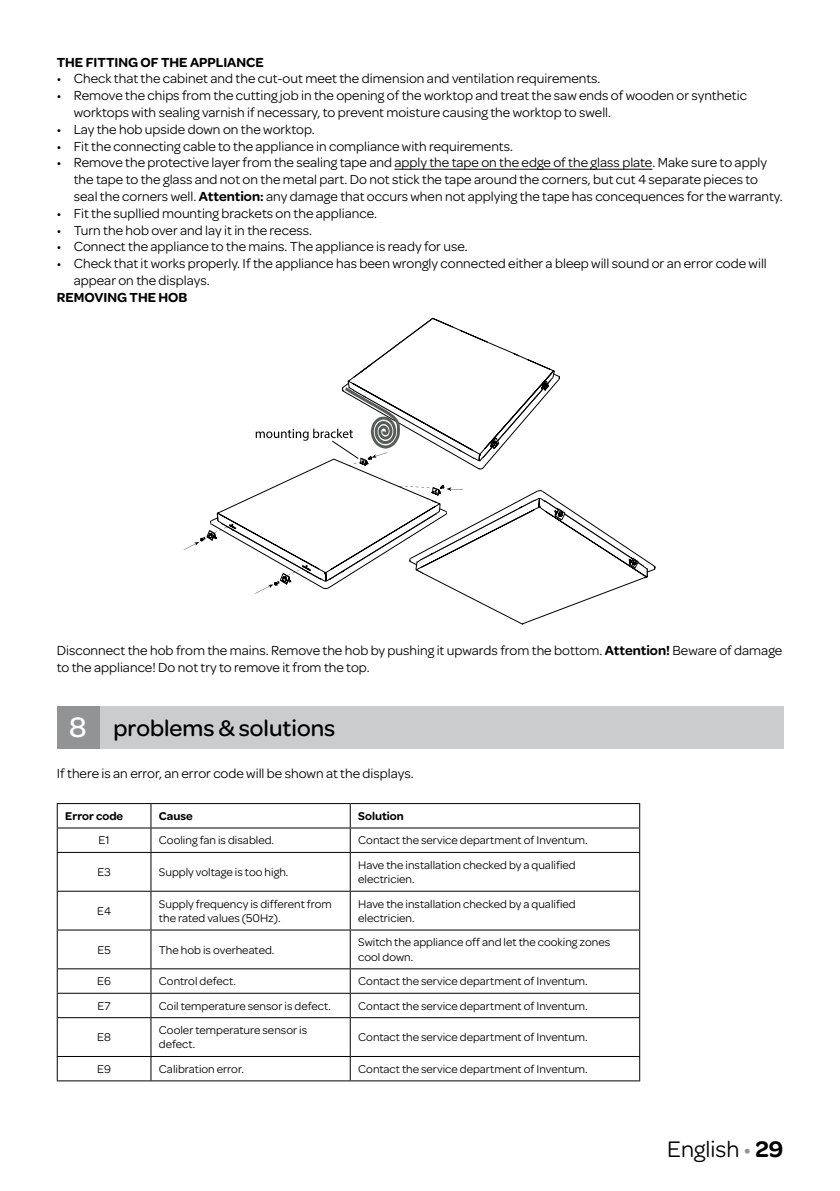
<style>
.page{position:relative;width:840px;height:1191px;background:#fff}
.page>*{position:absolute;margin:0;border:0;box-sizing:border-box;transform-origin:0 0}
.t1{font:500 24px "Omnes";color:#000}
.t2{font:24px "Omnes";color:#000}
.t3{font:14px/16.8px "Omnes";color:#000}
.t4{font:600 14px "Omnes";color:#000}
.t5{font:12px/14.4px "Omnes";color:#000}
.t6{font:600 12px "Omnes";color:#000}
.s1{font-weight:600}
.s2{font-size:30px;color:#fff}
.s3{color:#929395}
</style>
<div class="page">
<hr style="left:394px;top:169px;width:258px;height:1px;background:#000">
<svg style="left:184px;top:318px;width:471px;height:261px"></svg>
<svg style="left:218px;top:459px;width:427px;height:165px"></svg>
<div style="left:85px;top:706px;width:697px;height:42px;background:#cacccd"></div>
<div style="left:57px;top:706px;width:42px;height:42px;background:#929395"></div>
<hr style="left:57px;top:803px;width:94px;height:1px;background:#000">
<hr style="left:151px;top:803px;width:199px;height:1px;background:#000">
<hr style="left:350px;top:803px;width:289px;height:1px;background:#000">
<hr style="left:57px;top:827px;width:94px;height:1px;background:#000">
<svg style="left:57px;top:804px;width:1px;height:48px"></svg>
<hr style="left:151px;top:827px;width:199px;height:1px;background:#000">
<svg style="left:150px;top:804px;width:1px;height:48px"></svg>
<hr style="left:350px;top:827px;width:289px;height:1px;background:#000">
<svg style="left:349px;top:804px;width:1px;height:48px"></svg>
<hr style="left:57px;top:852px;width:94px;height:1px;background:#000">
<hr style="left:57px;top:853px;width:1px;height:37px;background:#000">
<hr style="left:151px;top:852px;width:199px;height:1px;background:#000">
<hr style="left:150px;top:853px;width:1px;height:37px;background:#000">
<hr style="left:350px;top:852px;width:289px;height:1px;background:#000">
<hr style="left:349px;top:853px;width:1px;height:37px;background:#000">
<hr style="left:638px;top:853px;width:1px;height:37px;background:#000">
<hr style="left:57px;top:890px;width:94px;height:1px;background:#000">
<hr style="left:57px;top:891px;width:1px;height:38px;background:#000">
<hr style="left:151px;top:890px;width:199px;height:1px;background:#000">
<hr style="left:150px;top:891px;width:1px;height:38px;background:#000">
<hr style="left:350px;top:890px;width:289px;height:1px;background:#000">
<hr style="left:349px;top:891px;width:1px;height:38px;background:#000">
<hr style="left:638px;top:891px;width:1px;height:38px;background:#000">
<hr style="left:57px;top:929px;width:94px;height:1px;background:#000">
<hr style="left:57px;top:930px;width:1px;height:38px;background:#000">
<hr style="left:151px;top:929px;width:199px;height:1px;background:#000">
<hr style="left:150px;top:930px;width:1px;height:38px;background:#000">
<hr style="left:350px;top:929px;width:289px;height:1px;background:#000">
<hr style="left:349px;top:930px;width:1px;height:38px;background:#000">
<hr style="left:638px;top:930px;width:1px;height:38px;background:#000">
<hr style="left:57px;top:968px;width:94px;height:1px;background:#000">
<hr style="left:151px;top:968px;width:199px;height:1px;background:#000">
<hr style="left:350px;top:968px;width:289px;height:1px;background:#000">
<hr style="left:57px;top:992px;width:94px;height:1px;background:#000">
<svg style="left:57px;top:969px;width:1px;height:48px"></svg>
<hr style="left:151px;top:992px;width:199px;height:1px;background:#000">
<svg style="left:150px;top:969px;width:1px;height:48px"></svg>
<hr style="left:350px;top:992px;width:289px;height:1px;background:#000">
<svg style="left:349px;top:969px;width:1px;height:48px"></svg>
<hr style="left:57px;top:1017px;width:94px;height:1px;background:#000">
<hr style="left:57px;top:1018px;width:1px;height:38px;background:#000">
<hr style="left:151px;top:1017px;width:199px;height:1px;background:#000">
<hr style="left:150px;top:1018px;width:1px;height:38px;background:#000">
<hr style="left:350px;top:1017px;width:289px;height:1px;background:#000">
<hr style="left:349px;top:1018px;width:1px;height:38px;background:#000">
<hr style="left:638px;top:1018px;width:1px;height:38px;background:#000">
<hr style="left:57px;top:1056px;width:94px;height:1px;background:#000">
<svg style="left:57px;top:1057px;width:1px;height:23px"></svg>
<hr style="left:151px;top:1056px;width:199px;height:1px;background:#000">
<svg style="left:150px;top:1057px;width:1px;height:23px"></svg>
<hr style="left:350px;top:1056px;width:289px;height:1px;background:#000">
<svg style="left:349px;top:1057px;width:1px;height:23px"></svg>
<hr style="left:57px;top:1080px;width:94px;height:1px;background:#000">
<hr style="left:151px;top:1080px;width:199px;height:1px;background:#000">
<hr style="left:350px;top:1080px;width:289px;height:1px;background:#000">
<p class="t4" style="left:57px;top:52px;width:208px">THE FITTING OF THE APPLIANCE</p>
<p class="t3" style="left:57px;top:69px;width:545px">• Check that the cabinet and the cut-out meet the dimension and ventilation requirements.</p>
<p class="t3" style="left:74px;top:86px;width:674px;text-indent:-17px">• Remove the chips from the cutting job in the opening of the worktop and treat the saw ends of wooden or synthetic worktops with sealing varnish if necessary, to prevent moisture causing the worktop to swell.</p>
<p class="t3" style="left:57px;top:120px;width:259px">• Lay the hob upside down on the worktop.</p>
<p class="t3" style="left:57px;top:137px;width:457px">• Fit the connecting cable to the appliance in compliance with requirements.</p>
<p class="t3" style="left:74px;top:153px;width:710px;text-indent:-17px">• Remove the protective layer from the sealing tape and apply the tape on the edge of the glass plate. Make sure to apply the tape to the glass and not on the metal part. Do not stick the tape around the corners, but cut 4 separate pieces to seal the corners well. <span class="s1">Attention:</span> any damage that occurs when not applying the tape has concequences for the warranty.</p>
<p class="t3" style="left:57px;top:204px;width:321px">• Fit the supllied mounting brackets on the appliance.</p>
<p class="t3" style="left:57px;top:221px;width:257px">• Turn the hob over and lay it in the recess.</p>
<p class="t3" style="left:57px;top:237px;width:412px">• Connect the appliance to the mains. The appliance is ready for use.</p>
<p class="t3" style="left:74px;top:254px;width:694px;text-indent:-17px">• Check that it works properly. If the appliance has been wrongly connected either a bleep will sound or an error code will appear on the displays.</p>
<p class="t4" style="left:57px;top:287px;width:132px">REMOVING THE HOB</p>
<p class="t3" style="left:57px;top:641px;width:726px">Disconnect the hob from the mains. Remove the hob by pushing it upwards from the bottom. <span class="s1">Attention!</span> Beware of damage to the appliance! Do not try to remove it from the top.</p>
<h1 class="t1" style="left:69px;top:711px;width:267px"><span class="s2">8</span> problems &amp; solutions</h1>
<p class="t3" style="left:57px;top:764px;width:358px">If there is an error, an error code will be shown at the displays.</p>
<p class="t6" style="left:65px;top:807px;width:59px">Error code</p>
<p class="t6" style="left:159px;top:807px;width:35px">Cause</p>
<p class="t6" style="left:358px;top:807px;width:47px">Solution</p>
<p class="t5" style="left:98px;top:832px;width:13px">E1</p>
<p class="t5" style="left:159px;top:832px;width:116px">Cooling fan is disabled.</p>
<p class="t5" style="left:358px;top:832px;width:231px">Contact the service department of Inventum.</p>
<p class="t5" style="left:97px;top:864px;width:15px">E3</p>
<p class="t5" style="left:159px;top:864px;width:131px">Supply voltage is too high.</p>
<p class="t5" style="left:358px;top:857px;width:219px">Have the installation checked by a qualified electricien.</p>
<p class="t5" style="left:97px;top:903px;width:15px">E4</p>
<p class="t5" style="left:159px;top:895px;width:174px">Supply frequency is different from the rated values (50Hz).</p>
<p class="t5" style="left:358px;top:895px;width:219px">Have the installation checked by a qualified electricien.</p>
<p class="t5" style="left:97px;top:941px;width:15px">E5</p>
<p class="t5" style="left:159px;top:941px;width:117px">The hob is overheated.</p>
<p class="t5" style="left:358px;top:934px;width:253px">Switch the appliance off and let the cooking zones cool down.</p>
<p class="t5" style="left:97px;top:973px;width:15px">E6</p>
<p class="t5" style="left:159px;top:973px;width:78px">Control defect.</p>
<p class="t5" style="left:358px;top:973px;width:231px">Contact the service department of Inventum.</p>
<p class="t5" style="left:97px;top:997px;width:15px">E7</p>
<p class="t5" style="left:159px;top:997px;width:173px">Coil temperature sensor is defect.</p>
<p class="t5" style="left:358px;top:997px;width:231px">Contact the service department of Inventum.</p>
<p class="t5" style="left:97px;top:1029px;width:15px">E8</p>
<p class="t5" style="left:159px;top:1022px;width:150px">Cooler temperature sensor is defect.</p>
<p class="t5" style="left:358px;top:1029px;width:231px">Contact the service department of Inventum.</p>
<p class="t5" style="left:97px;top:1061px;width:15px">E9</p>
<p class="t5" style="left:159px;top:1061px;width:86px">Calibration error.</p>
<p class="t5" style="left:358px;top:1061px;width:231px">Contact the service department of Inventum.</p>
<h1 class="t2" style="left:666px;top:1132px;width:117px">English <span class="s3">•</span> <span class="s1">29</span></h1>
</div>
